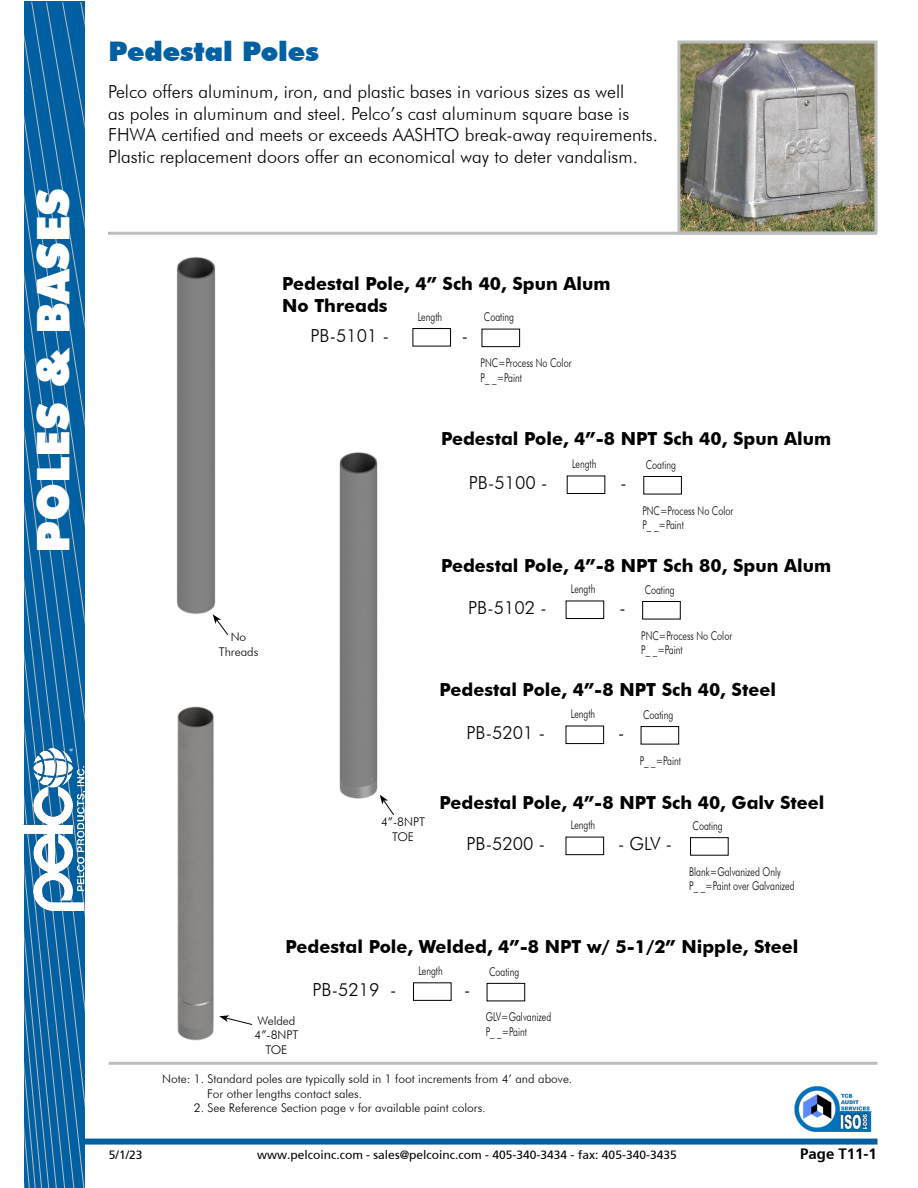
<style>
.page{position:relative;width:918px;height:1188px;background:#fff}
.page>*{position:absolute;margin:0;border:0;box-sizing:border-box;transform-origin:0 0}
.t1{font:900 45px "Futura BT";color:#fff}
.t2{font:900 27px "Futura BT";color:#0060a2}
.t3{font:300 18px/21.6px "Futura BT";color:#000}
.t4{font:700 18px/21.6px "Futura BT";color:#000}
.t5{font:700 15px "Frutiger SAIN Bdv 1";color:#000}
.t6{font:300 12px/14.4px "Futura BT";color:#000;scale:.75 1}
.t7{font:300 12px/14.4px "Futura BT";color:#000;text-align:center}
.t8{font:12px "Frutiger SAIN Rmv 1 Roman";color:#000}
</style>
<div class="page">
<img style="left:681px;top:44px;width:193px;height:187px">
<div style="left:677px;top:40px;width:201px;height:195px;border:3px solid #bcbec0"></div>
<img style="left:794px;top:1086px;width:78px;height:46px">
<svg style="left:24px;top:2px;width:61px;height:1186px;background:#1068a4"></svg>
<img style="left:23px;top:749px;width:63px;height:162px">
<div style="left:85px;top:1139px;width:793px;height:6px;background:#0060a2"></div>
<hr style="left:108px;top:232px;width:768px;height:3px;background:#bcbec0">
<hr style="left:109px;top:1062px;width:768px;height:3px;background:#bcbec0">
<img style="left:177px;top:706px;width:37px;height:335px">
<div style="left:413px;top:982px;width:39px;height:19px;border:1px solid #000"></div>
<div style="left:487px;top:983px;width:38px;height:18px;border:1px solid #000"></div>
<svg style="left:219px;top:1015px;width:34px;height:10px"></svg>
<div style="left:566px;top:837px;width:38px;height:18px;border:1px solid #000"></div>
<div style="left:690px;top:837px;width:39px;height:19px;border:1px solid #000"></div>
<div style="left:567px;top:476px;width:38px;height:18px;border:1px solid #000"></div>
<div style="left:643px;top:476px;width:39px;height:18px;border:1px solid #000"></div>
<div style="left:566px;top:601px;width:38px;height:18px;border:1px solid #000"></div>
<div style="left:642px;top:601px;width:39px;height:18px;border:1px solid #000"></div>
<div style="left:566px;top:726px;width:38px;height:18px;border:1px solid #000"></div>
<div style="left:641px;top:726px;width:38px;height:18px;border:1px solid #000"></div>
<img style="left:339px;top:452px;width:39px;height:347px">
<svg style="left:380px;top:795px;width:14px;height:20px"></svg>
<img style="left:176px;top:257px;width:40px;height:358px">
<div style="left:413px;top:328px;width:38px;height:18px;border:1px solid #000"></div>
<div style="left:482px;top:329px;width:38px;height:18px;border:1px solid #000"></div>
<svg style="left:213px;top:614px;width:15px;height:21px"></svg>
<h1 class="t1" style="left:26px;top:553px;width:366px;rotate:-90deg">POLES &amp; BASES</h1>
<h2 class="t2" style="left:108px;top:35px;width:212px">Pedestal Poles</h2>
<p class="t3" style="left:108px;top:81px;width:551px">Pelco offers aluminum, iron, and plastic bases in various sizes as well<br>as poles in aluminum and steel. Pelco’s cast aluminum square base is FHWA certified and meets or exceeds AASHTO break-away requirements.<br>Plastic replacement doors offer an economical way to deter vandalism.</p>
<p class="t7" style="left:219px;top:630px;width:41px">No<br>Threads</p>
<p class="t4" style="left:282px;top:273px;width:330px">Pedestal Pole, 4” Sch 40, Spun Alum<br>No Threads</p>
<p class="t3" style="left:310px;top:324px;width:80px">PB-5101 -</p>
<p class="t3" style="left:462px;top:324px;width:8px">-</p>
<p class="t6" style="left:418px;top:309px;width:34px">Length</p>
<p class="t6" style="left:484px;top:310px;width:42px">Coating</p>
<p class="t6" style="left:481px;top:356px;width:123px">PNC=Process No Color<br>P_ _=Paint</p>
<p class="t7" style="left:381px;top:815px;width:46px">4”-8NPT<br>TOE</p>
<p class="t4" style="left:441px;top:427px;width:392px">Pedestal Pole, 4”-8 NPT Sch 40, Spun Alum</p>
<p class="t3" style="left:469px;top:472px;width:80px">PB-5100 -</p>
<p class="t3" style="left:620px;top:472px;width:8px">-</p>
<p class="t6" style="left:572px;top:457px;width:34px">Length</p>
<p class="t6" style="left:646px;top:457px;width:42px">Coating</p>
<p class="t6" style="left:642px;top:503px;width:123px">PNC=Process No Color<br>P_ _=Paint</p>
<p class="t4" style="left:441px;top:555px;width:392px">Pedestal Pole, 4”-8 NPT Sch 80, Spun Alum</p>
<p class="t3" style="left:468px;top:597px;width:80px">PB-5102 -</p>
<p class="t3" style="left:620px;top:597px;width:8px">-</p>
<p class="t6" style="left:571px;top:582px;width:34px">Length</p>
<p class="t6" style="left:645px;top:582px;width:42px">Coating</p>
<p class="t6" style="left:641px;top:628px;width:123px">PNC=Process No Color<br>P_ _=Paint</p>
<p class="t4" style="left:440px;top:679px;width:338px">Pedestal Pole, 4”-8 NPT Sch 40, Steel</p>
<p class="t3" style="left:466px;top:722px;width:80px">PB-5201 -</p>
<p class="t3" style="left:618px;top:722px;width:8px">-</p>
<p class="t6" style="left:571px;top:707px;width:34px">Length</p>
<p class="t6" style="left:643px;top:707px;width:42px">Coating</p>
<p class="t6" style="left:640px;top:753px;width:57px">P_ _=Paint</p>
<p class="t4" style="left:440px;top:791px;width:386px">Pedestal Pole, 4”-8 NPT Sch 40, Galv Steel</p>
<p class="t3" style="left:466px;top:833px;width:80px">PB-5200 -</p>
<p class="t3" style="left:618px;top:833px;width:55px">- GLV -</p>
<p class="t6" style="left:571px;top:818px;width:34px">Length</p>
<p class="t6" style="left:693px;top:818px;width:42px">Coating</p>
<p class="t6" style="left:689px;top:864px;width:142px">Blank=Galvanized Only<br>P_ _=Paint over Galvanized</p>
<p class="t4" style="left:286px;top:935px;width:514px">Pedestal Pole, Welded, 4”-8 NPT w/ 5-1/2” Nipple, Steel</p>
<p class="t3" style="left:313px;top:979px;width:85px">PB-5219 -</p>
<p class="t3" style="left:464px;top:979px;width:8px">-</p>
<p class="t6" style="left:418px;top:963px;width:34px">Length</p>
<p class="t6" style="left:489px;top:964px;width:42px">Coating</p>
<p class="t6" style="left:486px;top:1010px;width:89px">GLV=Galvanized<br>P_ _=Paint</p>
<p class="t7" style="left:254px;top:1013px;width:46px">Welded<br>4”-8NPT<br>TOE</p>
<p class="t8" style="left:109px;top:1148px;width:35px">5/1/23</p>
<p class="t7" style="left:207px;top:1072px;width:367px;text-align:left;text-indent:-45px">Note: 1. Standard poles are typically sold in 1 foot increments from 4’ and above.<br>For other lengths contact sales.</p>
<p class="t7" style="left:194px;top:1101px;width:293px">2. See Reference Section page v for available paint colors.</p>
<p class="t8" style="left:257px;top:1148px;width:421px">www.pelcoinc.com - sales@pelcoinc.com - 405-340-3434 - fax: 405-340-3435</p>
<p class="t5" style="left:800px;top:1145px;width:78px">Page T11-1</p>
</div>
